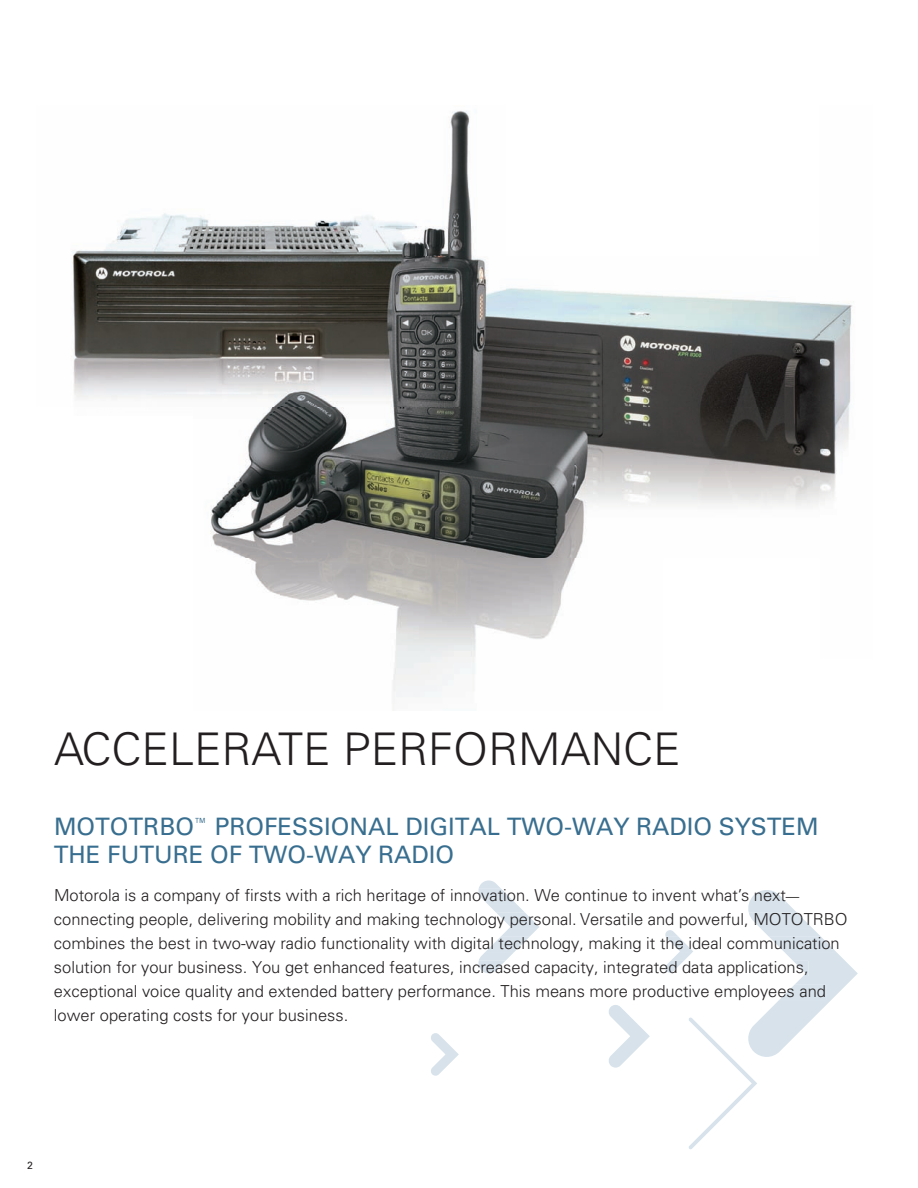
<style>
.page{position:relative;width:918px;height:1188px;background:#fff}
.page>*{position:absolute;margin:0;border:0;box-sizing:border-box;transform-origin:0 0}
.t1{font:300 45px "Univers";color:#231f20}
.t2{font:24px/28.8px "Univers";color:#386e8f}
.t3{font:300 16.5px/24px "Univers";color:#231f20}
.t4{font:300 13.5px "Univers";color:#231f20}
.t5{font:10.5px "Univers";color:#231f20}
</style>
<div class="page">
<img style="left:72px;top:111px;width:781px;height:586px">
<svg style="left:609px;top:1005px;width:41px;height:63px"></svg>
<svg style="left:478px;top:880px;width:61px;height:93px"></svg>
<svg style="left:665px;top:890px;width:193px;height:259px"></svg>
<svg style="left:431px;top:1033px;width:28px;height:43px"></svg>
<h1 class="t1" style="left:54px;top:722px;width:628px">ACCELERATE PERFORMANCE</h1>
<h2 class="t2" style="left:54px;top:812px;width:766px">MOTOTRBO<sup>™</sup> PROFESSIONAL DIGITAL TWO-WAY RADIO SYSTEM<br>THE FUTURE OF TWO-WAY RADIO</h2>
<p class="t4" style="left:786px;top:888px;width:15px">—</p>
<p class="t3" style="left:54px;top:883px;width:795px">Motorola is a company of firsts with a rich heritage of innovation. We continue to invent what’s next connecting people, delivering mobility and making technology personal. Versatile and powerful, MOTOTRBO</p>
<p class="t3" style="left:54px;top:931px;width:787px">combines the best in two-way radio functionality with digital technology, making it the ideal communication solution for your business. You get enhanced features, increased capacity, integrated data applications,</p>
<p class="t3" style="left:54px;top:979px;width:774px">exceptional voice quality and extended battery performance. This means more productive employees and</p>
<p class="t3" style="left:54px;top:1003px;width:296px">lower operating costs for your business.</p>
<p class="t5" style="left:27px;top:1159px;width:7px">2</p>
</div>
